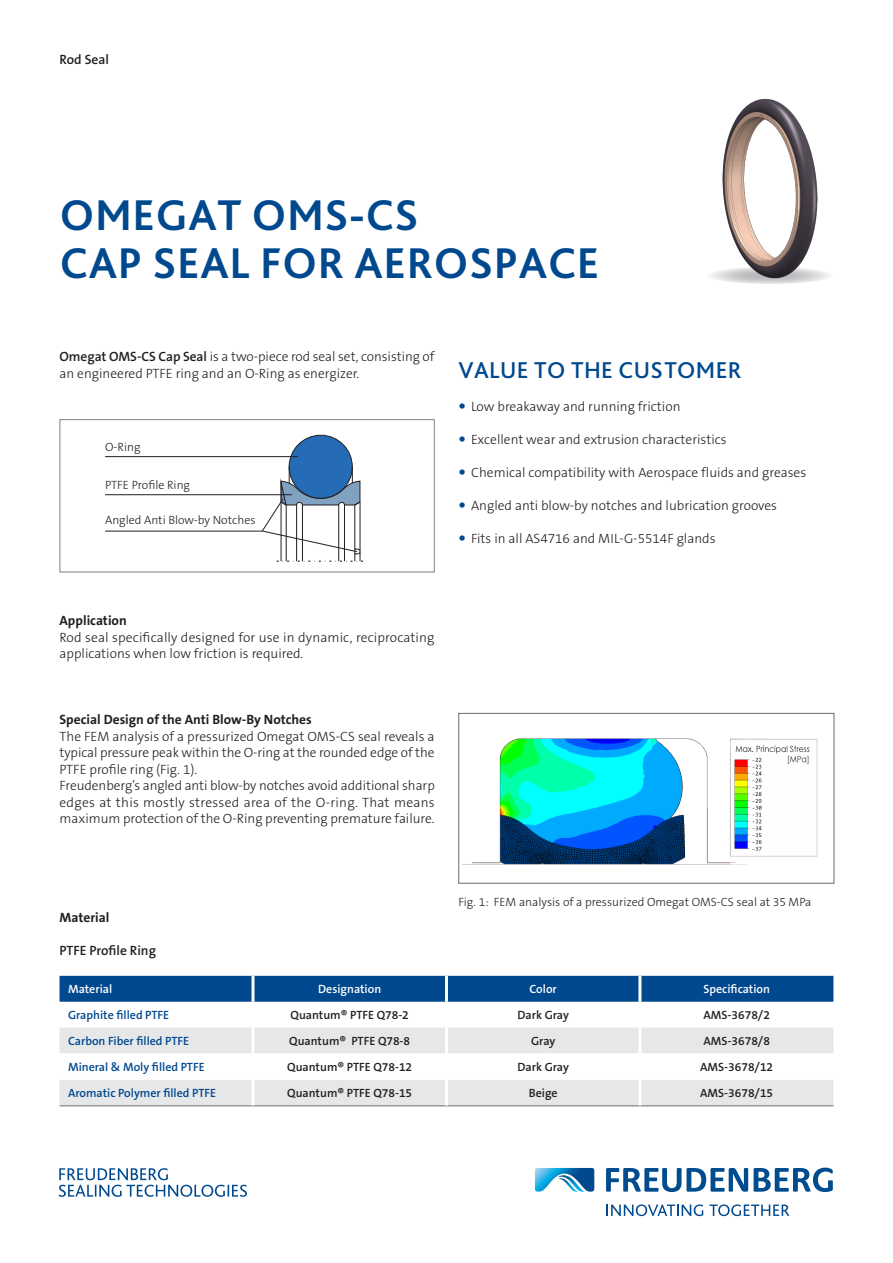
<style>
.page{position:relative;width:893px;height:1263px;background:#fff}
.page>*{position:absolute;margin:0;border:0;box-sizing:border-box;transform-origin:0 0}
.Headline_blue{font:700 45px/48px "Bliss Pro";letter-spacing:.015em;color:#01498e}
.Subhead_Caps_blue{font:500 24px "Bliss Pro";letter-spacing:.015em;color:#01498e}
.Copy_EN{font:300 13.5px/16.5px "The Sans B W3";color:#231f20}
.Copy_Subhead_EN{font:700 13.5px "The Sans B W7";color:#231f20}
.Copy_EN-2{font:600 13.5px "The Sans B W6";color:#231f20}
.Chapter{font:600 13.5px "The Sans B W6";color:#231f20}
.Table_Center_semibol{font:600 12px "The Sans B W6";color:#231f20}
.Table_content_blue_s{font:600 12px "The Sans B W6";color:#01498e}
.Copy_EN-3{font:300 12px "The Sans B W3";color:#231f20}
.image_DE{font:300 12px "The Sans B W3";color:#231f20}
.Table_head_center_wh{font:600 12px "The Sans B W6";color:#fff}
.Table_head_white_sem{font:600 12px "The Sans B W6";color:#fff}
.image_EN{font:300 12px "The Sans B W3";color:#231f20}
.s1{font-family:"The Sans B W6";font-weight:600}
</style>
<div class="page">
<svg style="left:706px;top:267px;width:127px;height:17px"></svg>
<img style="left:715px;top:98px;width:108px;height:182px">
<div style="left:60px;top:419px;width:375px;height:153px;border:1px solid #7e8083"></div>
<div style="left:289px;top:435px;width:63px;height:63px;background:#266bb5;border-radius:50%"></div>
<hr style="left:105px;top:456px;width:193px;height:1px;background:#231f20">
<hr style="left:105px;top:494px;width:187px;height:1px;background:#231f20">
<svg style="left:606px;top:1167px;width:227px;height:25px"></svg>
<svg style="left:535px;top:1168px;width:59px;height:23px"></svg>
<svg style="left:607px;top:1204px;width:96px;height:12px"></svg>
<svg style="left:709px;top:1204px;width:80px;height:12px"></svg>
<svg style="left:59px;top:1168px;width:188px;height:29px"></svg>
<hr style="left:105px;top:531px;width:157px;height:1px;background:#231f20">
<svg style="left:262px;top:466px;width:101px;height:96px"></svg>
<img style="left:462px;top:738px;width:285px;height:127px">
<div style="left:458px;top:713px;width:376px;height:170px;border:1px solid #6c6d70"></div>
<img style="left:728px;top:738px;width:90px;height:120px">
<div style="left:60px;top:976px;width:773px;height:26px;background:#01498e"></div>
<div style="left:60px;top:1028px;width:773px;height:77px;background:#e6e7e9"></div>
<svg style="left:60px;top:1053px;width:773px;height:27px"></svg>
<hr style="left:60px;top:1105px;width:193px;height:1px;background:#6c6d70">
<hr style="left:253px;top:1105px;width:193px;height:1px;background:#6c6d70">
<hr style="left:446px;top:1105px;width:194px;height:1px;background:#6c6d70">
<hr style="left:640px;top:1105px;width:193px;height:1px;background:#6c6d70">
<hr style="left:251px;top:976px;width:3px;height:26px;background:#fff">
<hr style="left:251px;top:1027px;width:3px;height:26px;background:#fff">
<hr style="left:251px;top:1053px;width:3px;height:27px;background:#fff">
<hr style="left:251px;top:1080px;width:3px;height:25px;background:#fff">
<hr style="left:445px;top:976px;width:3px;height:26px;background:#fff">
<hr style="left:445px;top:1027px;width:3px;height:26px;background:#fff">
<hr style="left:445px;top:1053px;width:3px;height:27px;background:#fff">
<hr style="left:445px;top:1080px;width:3px;height:25px;background:#fff">
<hr style="left:638px;top:1027px;width:3px;height:26px;background:#fff">
<hr style="left:638px;top:1053px;width:3px;height:27px;background:#fff">
<hr style="left:638px;top:1080px;width:3px;height:25px;background:#fff">
<hr style="left:638px;top:976px;width:3px;height:26px;background:#fff">
<p class="Chapter" style="left:60px;top:51px;width:51px">Rod Seal</p>
<p class="Headline_blue" style="left:60px;top:190px;width:541px">OMEGAT OMS-CS<br>CAP SEAL FOR AEROSPACE</p>
<p class="Copy_EN" style="left:60px;top:348px;width:376px"><span class="s1">Omegat OMS-CS Cap Seal</span> is a two-piece rod seal set, consisting of an engineered PTFE ring and an O-Ring as energizer.</p>
<p class="image_EN" style="left:105px;top:439px;width:37px">O-Ring</p>
<p class="image_DE" style="left:105px;top:477px;width:87px">PTFE Profile Ring</p>
<p class="image_DE" style="left:105px;top:512px;width:152px">Angled Anti Blow-by Notches</p>
<p class="Subhead_Caps_blue" style="left:458px;top:355px;width:285px">VALUE TO THE CUSTOMER</p>
<p class="Copy_EN" style="left:471px;top:398px;width:211px">Low breakaway and running friction</p>
<p class="Copy_EN" style="left:471px;top:431px;width:257px">Excellent wear and extrusion characteristics</p>
<p class="Copy_EN" style="left:471px;top:464px;width:337px">Chemical compatibility with Aerospace fluids and greases</p>
<p class="Copy_EN" style="left:471px;top:497px;width:307px">Angled anti blow-by notches and lubrication grooves</p>
<p class="Copy_EN" style="left:471px;top:530px;width:246px">Fits in all AS4716 and MIL-G-5514F glands</p>
<p class="Copy_Subhead_EN" style="left:60px;top:612px;width:69px">Application</p>
<p class="Copy_EN" style="left:60px;top:629px;width:376px">Rod seal specifically designed for use in dynamic, reciprocating applications when low friction is required.</p>
<p class="Copy_Subhead_EN" style="left:60px;top:711px;width:254px">Special Design of the Anti Blow-By Notches</p>
<p class="Copy_EN" style="left:60px;top:728px;width:377px;text-align:justify">The FEM analysis of a pressurized Omegat OMS-CS seal reveals a typical pressure peak within the O-ring at the rounded edge of the PTFE profile ring (Fig. 1).</p>
<p class="Copy_EN" style="left:60px;top:777px;width:377px;text-align:justify">Freudenberg’s angled anti blow-by notches avoid additional sharp edges at this mostly stressed area of the O-ring. That means maximum protection of the O-Ring preventing premature failure.</p>
<p class="Copy_EN-3" style="left:458px;top:894px;width:354px">Fig. 1: FEM analysis of a pressurized Omegat OMS-CS seal at 35 MPa</p>
<p class="Copy_Subhead_EN" style="left:60px;top:909px;width:51px">Material</p>
<p class="Copy_EN-2" style="left:60px;top:942px;width:98px">PTFE Profile Ring</p>
<p class="Table_head_white_sem" style="left:68px;top:981px;width:46px">Material</p>
<p class="Table_head_center_wh" style="left:318px;top:981px;width:65px">Designation</p>
<p class="Table_head_center_wh" style="left:530px;top:981px;width:29px">Color</p>
<p class="Table_head_center_wh" style="left:703px;top:981px;width:68px">Specification</p>
<p class="Table_content_blue_s" style="left:68px;top:1007px;width:103px">Graphite filled PTFE</p>
<p class="Table_Center_semibol" style="left:291px;top:1007px;width:120px">Quantum® PTFE Q78-2</p>
<p class="Table_Center_semibol" style="left:517px;top:1007px;width:53px">Dark Gray</p>
<p class="Table_Center_semibol" style="left:703px;top:1007px;width:68px">AMS-3678/2</p>
<p class="Table_content_blue_s" style="left:68px;top:1033px;width:123px">Carbon Fiber filled PTFE</p>
<p class="Table_Center_semibol" style="left:289px;top:1033px;width:122px">Quantum® PTFE Q78-8</p>
<p class="Table_Center_semibol" style="left:531px;top:1033px;width:26px">Gray</p>
<p class="Table_Center_semibol" style="left:703px;top:1033px;width:68px">AMS-3678/8</p>
<p class="Table_content_blue_s" style="left:68px;top:1059px;width:138px">Mineral &amp; Moly filled PTFE</p>
<p class="Table_Center_semibol" style="left:287px;top:1059px;width:126px">Quantum® PTFE Q78-12</p>
<p class="Table_Center_semibol" style="left:517px;top:1059px;width:53px">Dark Gray</p>
<p class="Table_Center_semibol" style="left:700px;top:1059px;width:75px">AMS-3678/12</p>
<p class="Table_content_blue_s" style="left:68px;top:1085px;width:150px">Aromatic Polymer filled PTFE</p>
<p class="Table_Center_semibol" style="left:287px;top:1085px;width:126px">Quantum® PTFE Q78-15</p>
<p class="Table_Center_semibol" style="left:529px;top:1085px;width:30px">Beige</p>
<p class="Table_Center_semibol" style="left:700px;top:1085px;width:75px">AMS-3678/15</p>
</div>
